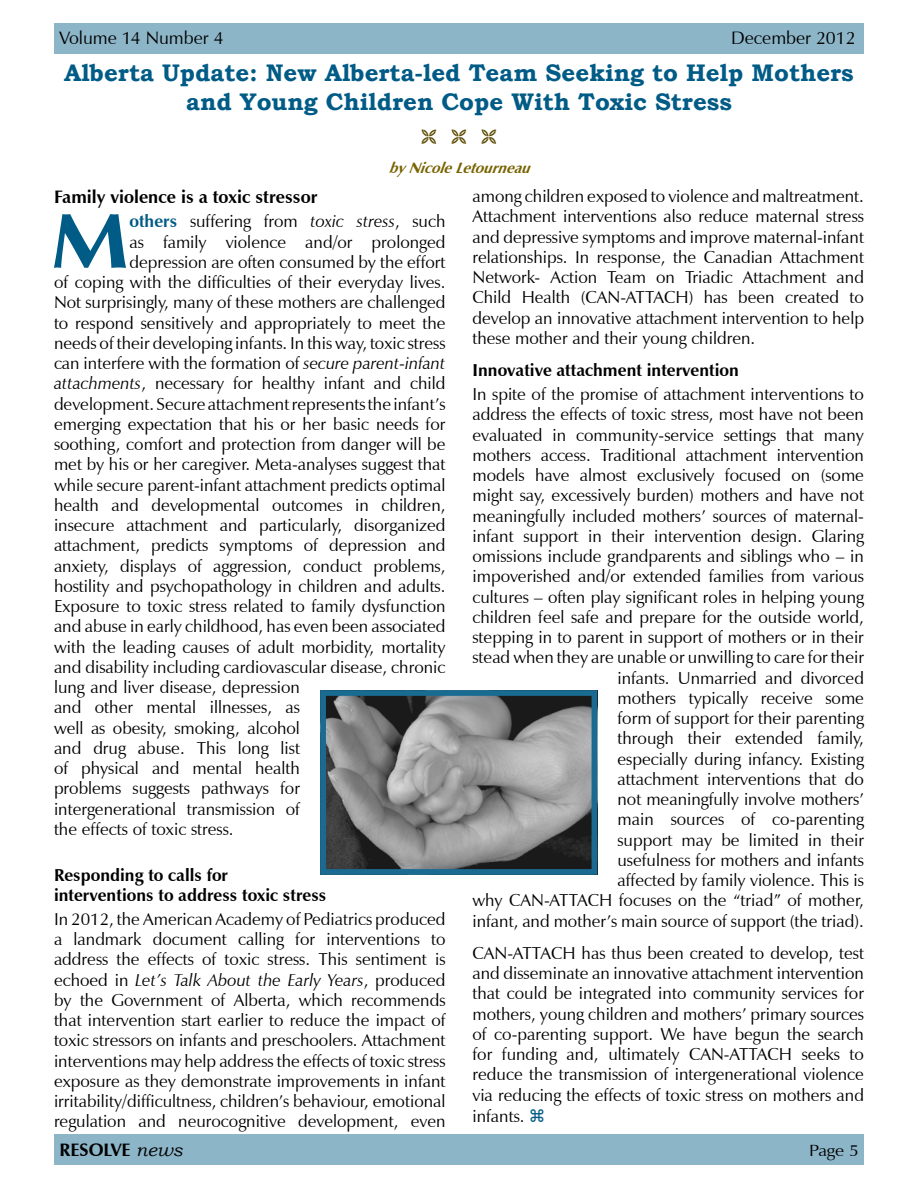
<style>
.page{position:relative;width:918px;height:1188px;background:#fff}
.page>*{position:absolute;margin:0;border:0;box-sizing:border-box;transform-origin:0 0}
.t1{font:700 78.75px "Zapf Humanist 601 BT";color:#005b86;scale:1.11 1}
.t2{font:700 24px/28.8px "Bookman Old Style";color:#005b86;text-align:center}
.t3{font:700 18px "Zapf Humanist 601 BT";color:#000}
.t4{font:18px "Zapf Humanist 601 BT";color:#000}
.t5{font:italic 18px "Bookman Old Style";color:#000}
.t6{font:17.25px/20.2px "Zapf Humanist 601 BT";color:#000;text-align:justify}
.t7{font:700 17.25px/20.2px "Zapf Humanist 601 BT";color:#000}
.t8{font:16.2px "Zapf Humanist 601 BT";color:#000;scale:1.11 1}
.t9{font:italic 700 15px "Zapf Humanist 601 BT";color:#796300}
.s1{font-weight:700;color:#005b86}
.s2{font-style:italic}
</style>
<div class="page">
<div style="left:54px;top:23px;width:810px;height:31px;background:#8cb5c8"></div>
<div style="left:54px;top:1134px;width:810px;height:31px;background:#8cb5c8"></div>
<img style="left:327px;top:697px;width:263px;height:171px">
<div style="left:320px;top:690px;width:277px;height:185px;border:6px solid #005b86"></div>
<p class="t4" style="left:59px;top:26px;width:166px">Volume 14 Number 4</p>
<p class="t4" style="left:731px;top:26px;width:126px">December 2012</p>
<h2 class="t2" style="left:64px;top:58px;width:791px">Alberta Update: New Alberta-led Team Seeking to Help Mothers and Young Children Cope With Toxic Stress</h2>
<p class="t9" style="left:389px;top:158px;width:149px">by NicoleLetourneau</p>
<p class="t6" style="left:472px;top:186px;width:393px">among children exposed to violence and maltreatment.<br>Attachment interventions also reduce maternal stress and depressive symptoms and improve maternal-infant relationships. In response, the Canadian Attachment Network- Action Team on Triadic Attachment and Child Health (CAN-ATTACH) has been created to develop an innovative attachment intervention to help these mother and their young children.</p>
<p class="t7" style="left:472px;top:360px;width:268px">Innovative attachment intervention</p>
<p class="t6" style="left:472px;top:384px;width:393px;text-align:right">In spite of the promise of attachment interventions to address the effects of toxic stress, most have not been evaluated in community-service settings that many mothers access. Traditional attachment intervention models have almost exclusively focused on (some might say, excessively burden) mothers and have not meaningfully included mothers’ sources of maternal&shy;infant support in their intervention design. Glaring omissions include grandparents and siblings who – in impoverished and/or extended families from various cultures – often play significant roles in helping young children feel safe and prepare for the outside world, stepping in to parent in support of mothers or in their stead when they are unable or unwilling to care for their infants. Unmarried and divorced<br>mothers typically receive some<br>form of support for their parenting<br>through their extended family,<br>especially during infancy. Existing<br>attachment interventions that do<br>not meaningfully involve mothers’<br>main sources of co-parenting<br>support may be limited in their<br>usefulness for mothers and infants<br>affected by family violence. This is<br>why CAN-ATTACH focuses on the “triad” of mother, infant, and mother’s main source of support (the triad).</p>
<p class="t6" style="left:472px;top:943px;width:393px">CAN-ATTACH has thus been created to develop, test and disseminate an innovative attachment intervention that could be integrated into community services for mothers, young children and mothers’ primary sources of co-parenting support. We have begun the search for funding and, ultimately CAN-ATTACH seeks to reduce the transmission of intergenerational violence via reducing the effects of toxic stress on mothers and infants.</p>
<p class="t3" style="left:54px;top:186px;width:265px">Family violence is a toxic stressor</p>
<h1 class="t1" style="left:51px;top:192px;width:72px">M</h1>
<p class="t6" style="left:130px;top:211px;width:318px"><span class="s1">others</span> suffering from <span class="s2">toxic stress</span>, such</p>
<p class="t6" style="left:130px;top:232px;width:318px">as family violence and/or prolonged</p>
<p class="t6" style="left:130px;top:252px;width:318px">depression are often consumed by the effort</p>
<p class="t6" style="left:54px;top:272px;width:393px">of coping with the difficulties of their everyday lives.</p>
<p class="t6" style="left:54px;top:292px;width:393px">Not surprisingly, many of these mothers are challenged</p>
<p class="t6" style="left:54px;top:313px;width:393px">to respond sensitively and appropriately to meet the</p>
<p class="t6" style="left:54px;top:333px;width:393px">needs of their developing infants. In this way, toxic stress</p>
<p class="t6" style="left:54px;top:353px;width:393px">can interfere with the formation of <span class="s2">secure parent-infant</span></p>
<p class="t6" style="left:54px;top:373px;width:393px"><span class="s2">attachments</span>, necessary for healthy infant and child</p>
<p class="t6" style="left:54px;top:394px;width:393px">development. Secure attachment represents the infant’s</p>
<p class="t6" style="left:54px;top:414px;width:393px">emerging expectation that his or her basic needs for</p>
<p class="t6" style="left:54px;top:434px;width:393px">soothing, comfort and protection from danger will be</p>
<p class="t6" style="left:54px;top:454px;width:393px">met by his or her caregiver. Meta-analyses suggest that</p>
<p class="t6" style="left:54px;top:475px;width:393px">while secure parent-infant attachment predicts optimal</p>
<p class="t6" style="left:54px;top:495px;width:393px">health and developmental outcomes in children,</p>
<p class="t6" style="left:54px;top:515px;width:393px">insecure attachment and particularly, disorganized</p>
<p class="t6" style="left:54px;top:535px;width:393px">attachment, predicts symptoms of depression and</p>
<p class="t6" style="left:54px;top:556px;width:393px">anxiety, displays of aggression, conduct problems,</p>
<p class="t6" style="left:54px;top:576px;width:393px">hostility and psychopathology in children and adults.</p>
<p class="t6" style="left:54px;top:596px;width:393px">Exposure to toxic stress related to family dysfunction</p>
<p class="t6" style="left:54px;top:616px;width:393px">and abuse in early childhood, has even been associated</p>
<p class="t6" style="left:54px;top:637px;width:393px">with the leading causes of adult morbidity, mortality</p>
<p class="t6" style="left:54px;top:657px;width:393px">and disability including cardiovascular disease, chronic</p>
<p class="t6" style="left:54px;top:677px;width:248px">lung and liver disease, depression</p>
<p class="t6" style="left:54px;top:697px;width:248px">and other mental illnesses, as</p>
<p class="t6" style="left:54px;top:718px;width:248px">well as obesity, smoking, alcohol</p>
<p class="t6" style="left:54px;top:738px;width:248px">and drug abuse. This long list</p>
<p class="t6" style="left:54px;top:758px;width:248px">of physical and mental health</p>
<p class="t6" style="left:54px;top:778px;width:248px">problems suggests pathways for</p>
<p class="t6" style="left:54px;top:799px;width:248px">intergenerational transmission of</p>
<p class="t6" style="left:54px;top:819px;width:181px">the effects of toxic stress.</p>
<p class="t7" style="left:54px;top:865px;width:274px">Responding to calls for interventions to address toxic stress</p>
<p class="t6" style="left:54px;top:909px;width:393px">In 2012, the American Academy of Pediatrics produced a landmark document calling for interventions to address the effects of toxic stress. This sentiment is echoed in <span class="s2">Let’s Talk About the Early Years</span>, produced by the Government of Alberta, which recommends that intervention start earlier to reduce the impact of toxic stressors on infants and preschoolers. Attachment interventions may help address the effects of toxic stress exposure as they demonstrate improvements in infant irritability/difficultness, children’s behaviour, emotional regulation and neurocognitive development, even</p>
<p class="t3" style="left:60px;top:1139px;width:11px">RESOLVE</p>
<p class="t5" style="left:136px;top:1138px;width:48px">news</p>
<p class="t8" style="left:809px;top:1141px;width:46px">Page 5</p>
</div>
